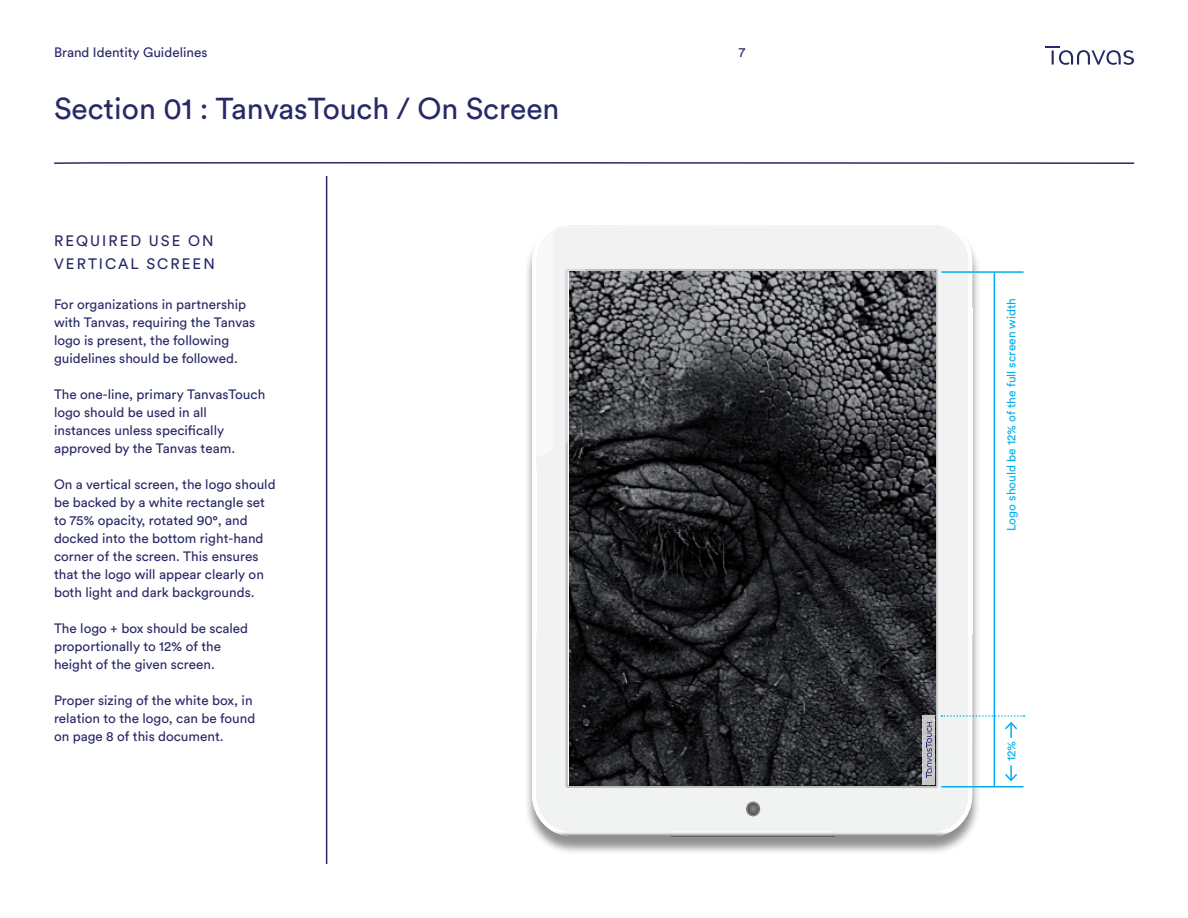
<style>
.page{position:relative;width:1188px;height:918px;background:#fff}
.page>*{position:absolute;margin:0;border:0;box-sizing:border-box;transform-origin:0 0}
.t1{font:30px "Circular Std";color:#282967}
.Small_Headline{font:15px/22.5px "Circular Std";letter-spacing:.135em;color:#282967}
.t2{font:13.5px/18px "Circular Std";color:#282967}
.Caption_Text{font:12px "Circular Std";color:#00aeef}
</style>
<div class="page">
<svg style="left:1045px;top:46px;width:89px;height:19px"></svg>
<div style="left:524px;top:223px;width:456px;height:632px;background:#231f20;opacity:.5"></div>
<div style="left:532px;top:223px;width:440px;height:524px;background:#f2f2f2"></div>
<div style="left:913px;top:747px;width:55px;height:48px;background:#f1f2f2"></div>
<div style="left:593px;top:788px;width:320px;height:44px;background:#f1f2f2"></div>
<div style="left:536px;top:747px;width:57px;height:48px;background:#f1f2f2"></div>
<div style="left:952px;top:292px;width:16px;height:455px;background:#f1f2f2"></div>
<div style="left:536px;top:459px;width:17px;height:288px;background:#f1f2f2"></div>
<img style="left:952px;top:225px;width:16px;height:6px">
<img style="left:834px;top:795px;width:138px;height:41px">
<img style="left:672px;top:832px;width:162px;height:4px">
<img style="left:532px;top:795px;width:140px;height:41px">
<img style="left:968px;top:308px;width:4px;height:488px">
<img style="left:532px;top:308px;width:4px;height:488px">
<img style="left:963px;top:235px;width:9px;height:73px">
<img style="left:532px;top:227px;width:18px;height:81px">
<svg style="left:566px;top:269px;width:372px;height:519px;background:#a9aaab"></svg>
<img style="left:746px;top:802px;width:14px;height:14px">
<img style="left:536px;top:230px;width:17px;height:229px">
<img style="left:952px;top:231px;width:16px;height:35px">
<img style="left:559px;top:225px;width:386px;height:2px">
<img style="left:534px;top:270px;width:2px;height:162px">
<svg style="left:534px;top:257px;width:2px;height:13px"></svg>
<img style="left:585px;top:271px;width:350px;height:1px">
<img style="left:566px;top:269px;width:19px;height:175px">
<svg style="left:54px;top:162px;width:1081px;height:2px;background:#5c5d8c"></svg>
<hr style="left:326px;top:176px;width:1px;height:688px;background:#282967">
<img style="left:569px;top:272px;width:366px;height:513px">
<hr style="left:941px;top:786px;width:83px;height:2px;background:#00aeef">
<hr style="left:941px;top:271px;width:83px;height:2px;background:#00aeef">
<hr style="left:994px;top:273px;width:1px;height:514px;background:#00aeef">
<svg style="left:1005px;top:765px;width:13px;height:17px"></svg>
<svg style="left:941px;top:715px;width:84px;height:23px"></svg>
<div style="left:922px;top:715px;width:13px;height:70px;background:#c6c7c7"></div>
<svg style="left:926px;top:721px;width:6px;height:57px"></svg>
<p class="t2" style="left:54px;top:43px;width:155px">Brand Identity Guidelines</p>
<p class="t2" style="left:739px;top:43px;width:8px">7</p>
<p class="t1" style="left:54px;top:90px;width:507px">Section 01 : TanvasTouch / On Screen</p>
<p class="Small_Headline" style="left:54px;top:230px;width:162px">REQUIRED USE ON<br>VERTICAL SCREEN</p>
<p class="t2" style="left:54px;top:296px;width:203px">For organizations in partnership with Tanvas, requiring the Tanvas logo is present, the following guidelines should be followed.</p>
<p class="t2" style="left:54px;top:386px;width:213px">The one-line, primary TanvasTouch logo should be used in all instances unless specifically approved by the Tanvas team.</p>
<p class="t2" style="left:54px;top:476px;width:223px">On a vertical screen, the logo should be backed by a white rectangle set to 75% opacity, rotated 90°, and docked into the bottom right-hand corner of the screen. This ensures that the logo will appear clearly on both light and dark backgrounds.</p>
<p class="t2" style="left:54px;top:620px;width:196px">The logo + box should be scaled proportionally to 12% of the height of the given screen.</p>
<p class="t2" style="left:54px;top:692px;width:203px">Proper sizing of the white box, in relation to the logo, can be found on page 8 of this document.</p>
<p class="Caption_Text" style="left:1004px;top:531px;width:234px;rotate:-90deg">Logo should be 12% of the full screen width</p>
<p class="Caption_Text" style="left:1004px;top:761px;width:22px;rotate:-90deg">12%</p>
</div>
